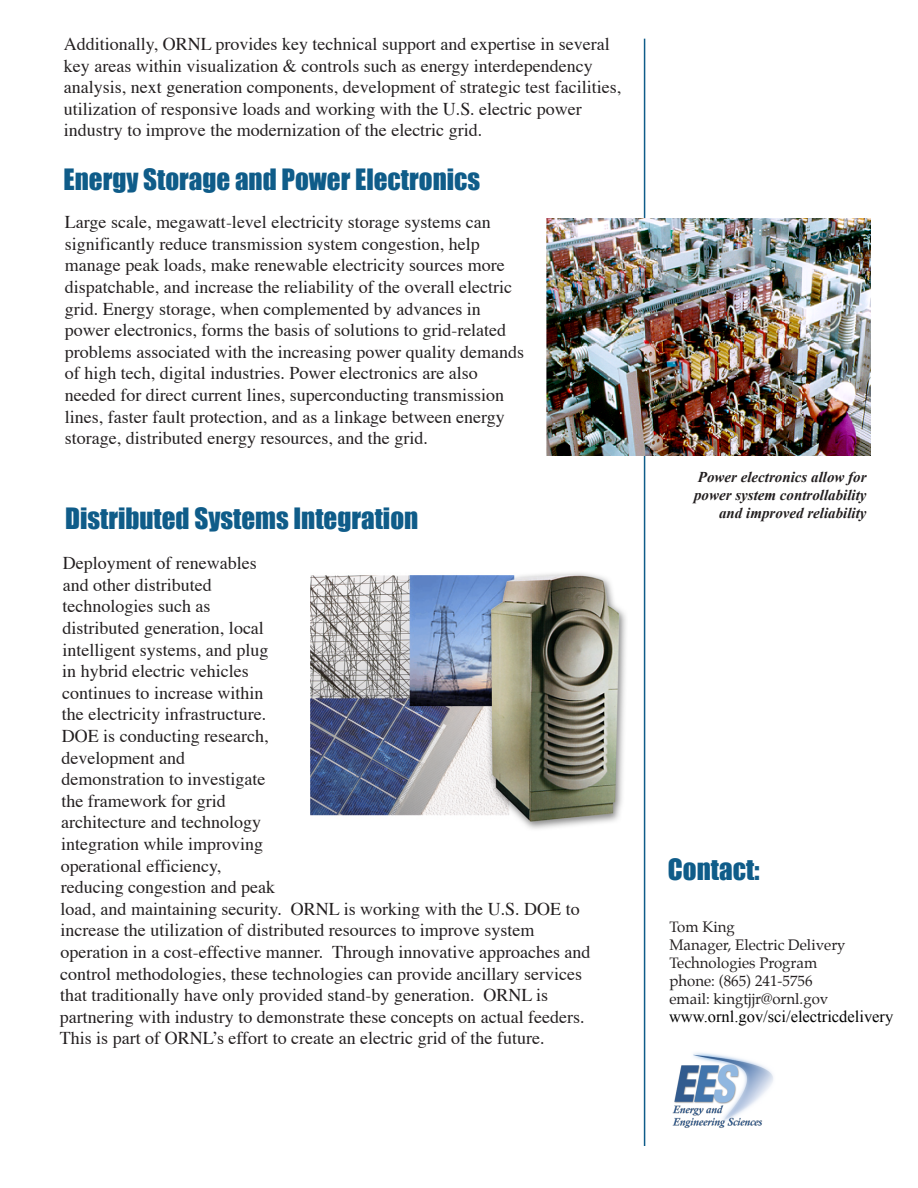
<style>
.page{position:relative;width:918px;height:1188px;background:#fff}
.page>*{position:absolute;margin:0;border:0;box-sizing:border-box;transform-origin:0 0}
.t1{font:27px "Impact";color:#0f5c89}
.t2{font:18px/21.6px "Times";color:#231f20}
.t3{font:16.5px "Times New Roman";color:#000}
.t4{font:15px/18px "Palatino";color:#231f20}
.t5{font:italic 700 15px/18px "Times New Roman";color:#231f20;text-align:right}
</style>
<div class="page">
<hr style="left:644px;top:39px;width:1px;height:1107px;background:#0f5c89">
<img style="left:672px;top:1052px;width:102px;height:76px">
<img style="left:547px;top:218px;width:324px;height:237px">
<img style="left:310px;top:573px;width:316px;height:256px">
<p class="t2" style="left:64px;top:32px;width:559px">Additionally, ORNL provides key technical support and expertise in several key areas within visualization &amp; controls such as energy interdependency analysis, next generation components, development of strategic test facilities, utilization of responsive loads and working with the U.S. electric power industry to improve the modernization of the electric grid.</p>
<h1 class="t1" style="left:64px;top:163px;width:418px">Energy Storage and Power Electronics</h1>
<p class="t2" style="left:65px;top:210px;width:461px">Large scale, megawatt-level electricity storage systems can significantly reduce transmission system congestion, help manage peak loads, make renewable electricity sources more dispatchable, and increase the reliability of the overall electric grid. Energy storage, when complemented by advances in power electronics, forms the basis of solutions to grid-related problems associated with the increasing power quality demands of high tech, digital industries. Power electronics are also needed for direct current lines, superconducting transmission lines, faster fault protection, and as a linkage between energy storage, distributed energy resources, and the grid.</p>
<h1 class="t1" style="left:65px;top:502px;width:355px">Distributed Systems Integration</h1>
<p class="t2" style="left:60px;top:551px;width:532px">Deployment of renewables<br>and other distributed<br>technologies such as<br>distributed generation, local<br>intelligent systems, and plug<br>in hybrid electric vehicles<br>continues to increase within<br>the electricity infrastructure.<br>DOE is conducting research,<br>development and<br>demonstration to investigate<br>the framework for grid<br>architecture and technology<br>integration while improving<br>operational efficiency,<br>reducing congestion and peak<br>load, and maintaining security. ORNL is working with the U.S. DOE to increase the utilization of distributed resources to improve system operation in a cost-effective manner. Through innovative approaches and control methodologies, these technologies can provide ancillary services that traditionally have only provided stand-by generation. ORNL is partnering with industry to demonstrate these concepts on actual feeders.<br>This is part of ORNL’s effort to create an electric grid of the future.</p>
<p class="t5" style="left:694px;top:468px;width:174px">Power electronics allow for power system controllability and improved reliability</p>
<h1 class="t1" style="left:668px;top:853px;width:93px">Contact:</h1>
<p class="t4" style="left:669px;top:919px;width:178px">Tom King<br>Manager, Electric Delivery<br>Technologies Program phone: (865) 241-5756 email: kingtjjr@ornl.gov</p>
<p class="t3" style="left:669px;top:1008px;width:226px">www.ornl.gov/sci/electricdelivery</p>
</div>
